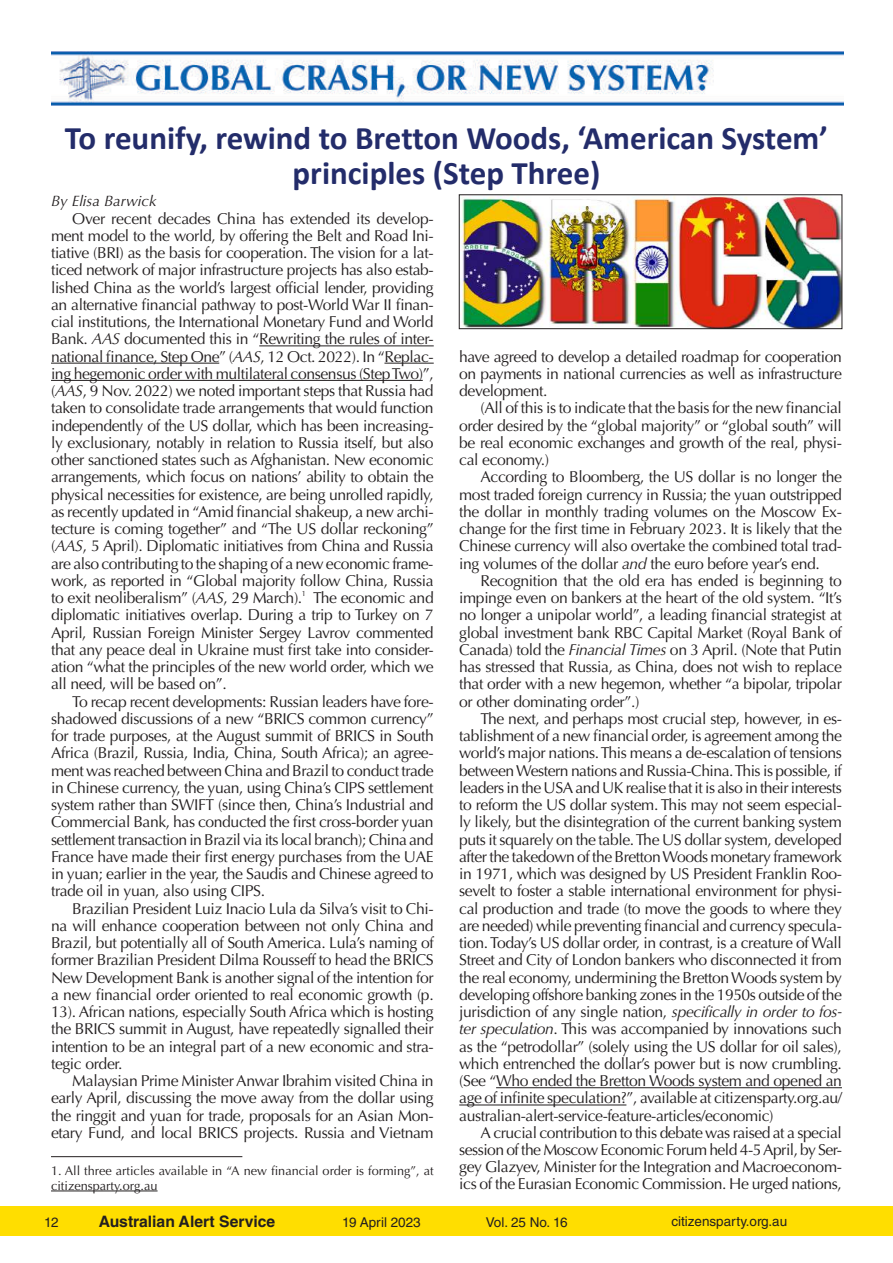
<style>
.page{position:relative;width:893px;height:1263px;background:#fff}
.page>*{position:absolute;margin:0;border:0;box-sizing:border-box;transform-origin:0 0}
.t1{font:700 33px/34.5px "Calibri";color:#232c6a;text-align:center}
.t2{font:15.75px/17.2px "Optima LT Std";letter-spacing:-.025em;color:#231f20;text-align:justify}
.t3{font:700 15.75px "Helvetica LT Std";color:#231f20}
.t4{font:italic 15px "Optima LT Std";color:#231f20}
.t5{font:13.5px "Helvetica LT Std";color:#231f20}
.t6{font:12.75px/14.2px "Optima LT Std";color:#231f20}
.t7{font:7.5px "Optima LT Std";color:#231f20}
.s1{font-style:italic}
</style>
<div class="page">
<div style="left:0;top:1206px;width:893px;height:30px;background:#ffde00"></div>
<img style="left:51px;top:51px;width:792px;height:55px">
<hr style="left:259px;top:345px;width:175px;height:1px;background:#231f20">
<hr style="left:51px;top:363px;width:168px;height:1px;background:#231f20">
<hr style="left:384px;top:363px;width:50px;height:1px;background:#231f20">
<hr style="left:51px;top:380px;width:372px;height:1px;background:#231f20">
<hr style="left:51px;top:1156px;width:191px;height:1px;background:#231f20">
<hr style="left:51px;top:1190px;width:107px;height:1px;background:#231f20">
<hr style="left:496px;top:1087px;width:346px;height:1px;background:#231f20">
<hr style="left:459px;top:1104px;width:167px;height:1px;background:#231f20">
<img style="left:461px;top:197px;width:379px;height:130px">
<div style="left:459px;top:195px;width:383px;height:134px;border:1px solid #231f20"></div>
<h1 class="t1" style="left:65px;top:121px;width:764px">To reunify, rewind to Bretton Woods, ‘American System’ principles (Step Three)</h1>
<p class="t4" style="left:51px;top:192px;width:107px">By Elisa Barwick</p>
<p class="t2" style="left:51px;top:210px;width:384px;text-indent:21px">Over recent decades China has extended its develop&shy;ment model to the world, by offering the Belt and Road Ini&shy;tiative (BRI) as the basis for cooperation. The vision for a lat&shy;ticed network of major infrastructure projects has also estab&shy;lished China as the world’s largest official lender, providing an alternative financial pathway to post-World War II finan&shy;cial institutions, the International Monetary Fund and World Bank. <span class="s1">AAS</span> documented this in “Rewriting the rules of inter&shy;national finance, Step One” (<span class="s1">AAS</span>, 12 Oct. 2022). In “Replac&shy;ing hegemonic order with multilateral consensus (Step Two)”, (<span class="s1">AAS</span>, 9 Nov. 2022) we noted important steps that Russia had taken to consolidate trade arrangements that would function independently of the US dollar, which has been increasing&shy;ly exclusionary, notably in relation to Russia itself, but also other sanctioned states such as Afghanistan. New economic arrangements, which focus on nations’ ability to obtain the physical necessities for existence, are being unrolled rapidly, as recently updated in “Amid financial shakeup, a new archi&shy;tecture is coming together” and “The US dollar reckoning” (<span class="s1">AAS</span>, 5 April). Diplomatic initiatives from China and Russia are also contributing to the shaping of a new economic frame&shy;work, as reported in “Global majority follow China, Russia to exit neoliberalism” (<span class="s1">AAS</span>, 29 March).</p>
<p class="t2" style="left:459px;top:348px;width:384px">have agreed to develop a detailed roadmap for cooperation on payments in national currencies as well as infrastructure development.</p>
<p class="t2" style="left:459px;top:400px;width:384px;text-indent:21px">(All of this is to indicate that the basis for the new financial order desired by the “global majority” or “global south” will be real economic exchanges and growth of the real, physi&shy;cal economy.)</p>
<p class="t2" style="left:459px;top:469px;width:384px;text-indent:21px">According to Bloomberg, the US dollar is no longer the most traded foreign currency in Russia; the yuan outstripped the dollar in monthly trading volumes on the Moscow Ex&shy;change for the first time in February 2023. It is likely that the Chinese currency will also overtake the combined total trad&shy;ing volumes of the dollar <span class="s1">and</span> the euro before year’s end.</p>
<p class="t2" style="left:459px;top:572px;width:384px;text-indent:21px">Recognition that the old era has ended is beginning to impinge even on bankers at the heart of the old system. “It’s no longer a unipolar world”, a leading financial strategist at global investment bank RBC Capital Market (Royal Bank of Canada) told the <span class="s1">Financial Times</span> on 3 April. (Note that Putin has stressed that Russia, as China, does not wish to replace that order with a new hegemon, whether “a bipolar, tripolar or other dominating order”.)</p>
<p class="t2" style="left:459px;top:710px;width:384px;text-indent:21px">The next, and perhaps most crucial step, however, in es&shy;tablishment of a new financial order, is agreement among the world’s major nations. This means a de-escalation of tensions between Western nations and Russia-China. This is possible, if leaders in the USA and UK realise that it is also in their interests to reform the US dollar system. This may not seem especial&shy;ly likely, but the disintegration of the current banking system puts it squarely on the table. The US dollar system, developed after the takedown of the Bretton Woods monetary framework in 1971, which was designed by US President Franklin Roo&shy;sevelt to foster a stable international environment for physi&shy;cal production and trade (to move the goods to where they are needed) while preventing financial and currency specula&shy;tion. Today’s US dollar order, in contrast, is a creature of Wall Street and City of London bankers who disconnected it from the real economy, undermining the Bretton Woods system by developing offshore banking zones in the 1950s outside of the jurisdiction of any single nation, <span class="s1">specifically in order to fos&shy;ter speculation</span>. This was accompanied by innovations such as the “petrodollar” (solely using the US dollar for oil sales), which entrenched the dollar’s power but is now crumbling. (See “Who ended the Bretton Woods system and opened an age of infinite speculation?”, available at citizensparty.org.au/ australian-alert-service-feature-articles/economic)</p>
<p class="t2" style="left:459px;top:1124px;width:384px;text-indent:21px">A crucial contribution to this debate was raised at a special session of the Moscow Economic Forum held 4-5 April, by Ser&shy;gey Glazyev, Minister for the Integration and Macroeconom&shy;ics of the Eurasian Economic Commission. He urged nations,</p>
<p class="t7" style="left:302px;top:589px;width:6px">1</p>
<p class="t2" style="left:51px;top:589px;width:384px;text-indent:262px">The economic and diplomatic initiatives overlap. During a trip to Turkey on 7<br>April, Russian Foreign Minister Sergey Lavrov commented that any peace deal in Ukraine must first take into consider&shy;ation “what the principles of the new world order, which we all need, will be based on”.</p>
<p class="t2" style="left:51px;top:693px;width:384px;text-indent:21px">To recap recent developments: Russian leaders have fore&shy;shadowed discussions of a new “BRICS common currency” for trade purposes, at the August summit of BRICS in South Africa (Brazil, Russia, India, China, South Africa); an agree&shy;ment was reached between China and Brazil to conduct trade in Chinese currency, the yuan, using China’s CIPS settlement system rather than SWIFT (since then, China’s Industrial and Commercial Bank, has conducted the first cross-border yuan settlement transaction in Brazil via its local branch); China and France have made their first energy purchases from the UAE in yuan; earlier in the year, the Saudis and Chinese agreed to trade oil in yuan, also using CIPS.</p>
<p class="t2" style="left:51px;top:900px;width:384px;text-indent:21px">Brazilian President Luiz Inacio Lula da Silva’s visit to Chi&shy;na will enhance cooperation between not only China and Brazil, but potentially all of South America. Lula’s naming of former Brazilian President Dilma Rousseff to head the BRICS New Development Bank is another signal of the intention for a new financial order oriented to real economic growth (p.<br>13). African nations, especially South Africa which is hosting the BRICS summit in August, have repeatedly signalled their intention to be an integral part of a new economic and stra&shy;tegic order.</p>
<p class="t2" style="left:51px;top:1072px;width:384px;text-indent:21px">Malaysian Prime Minister Anwar Ibrahim visited China in early April, discussing the move away from the dollar using the ringgit and yuan for trade, proposals for an Asian Mon&shy;etary Fund, and local BRICS projects. Russia and Vietnam</p>
<p class="t6" style="left:51px;top:1164px;width:384px">1. All three articles available in “A new financial order is forming”, at citizensparty.org.au</p>
<p class="t5" style="left:44px;top:1214px;width:16px">12</p>
<p class="t3" style="left:99px;top:1212px;width:178px">Australian Alert Service</p>
<p class="t5" style="left:342px;top:1214px;width:80px">19 April 2023</p>
<p class="t5" style="left:486px;top:1214px;width:83px">Vol. 25 No. 16</p>
<p class="t5" style="left:671px;top:1214px;width:117px">citizensparty.org.au</p>
</div>
